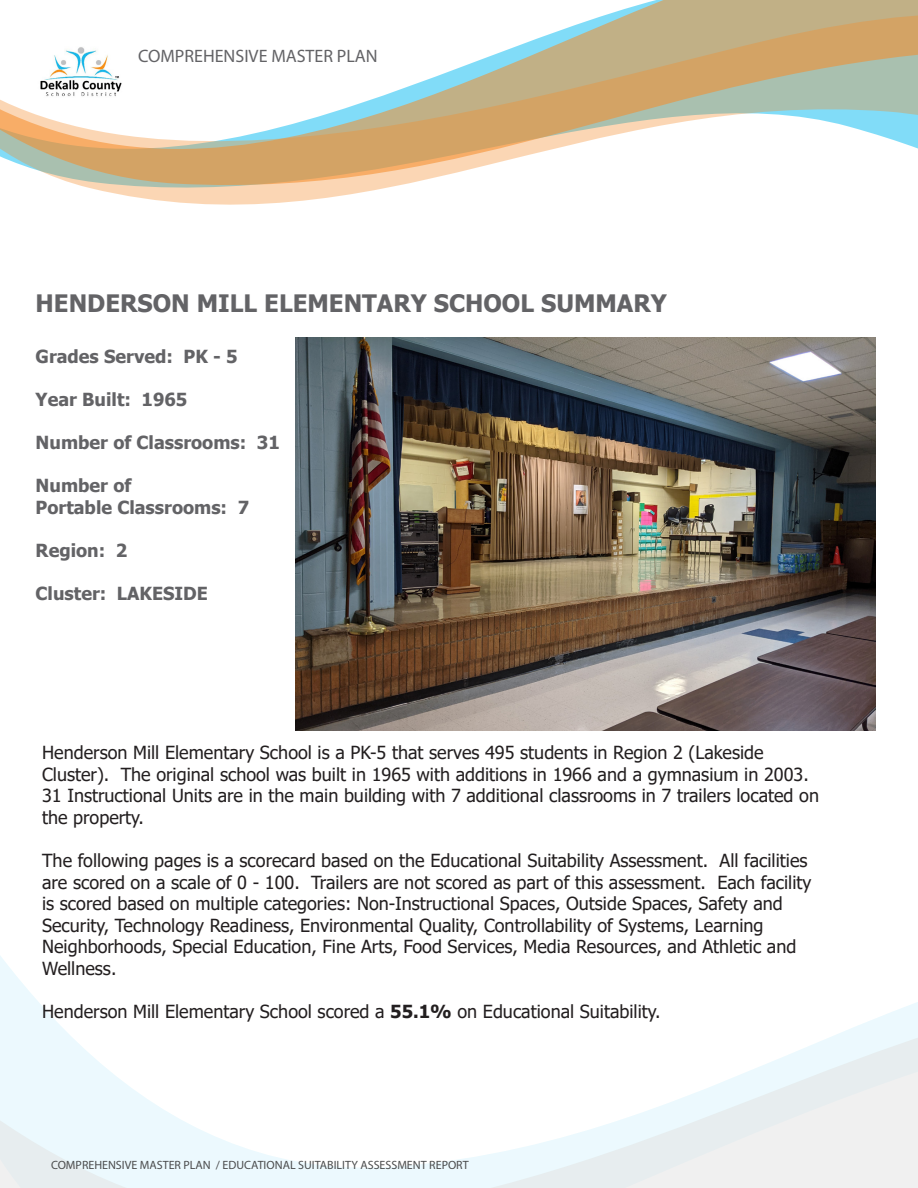
<style>
.page{position:relative;width:918px;height:1188px;background:#fff}
.page>*{position:absolute;margin:0;border:0;box-sizing:border-box;transform-origin:0 0}
.t1{font:700 24px "Tahoma";color:#636366}
.t2{font:18px/21.6px "Tahoma";color:#231f20}
.t3{font:700 18px "Tahoma";color:#636366}
.t4{font:18px "Myriad Pro";color:#636366}
.t5{font:12px "Myriad Pro";color:#4b4c4d}
.s1{font-weight:700}
</style>
<div class="page">
<svg style="left:0;top:0;width:918px;height:205px"></svg>
<svg style="left:0;top:956px;width:918px;height:232px"></svg>
<img style="left:295px;top:338px;width:581px;height:392px">
<p class="t4" style="left:138px;top:45px;width:241px">COMPREHENSIVE MASTER PLAN</p>
<p class="t1" style="left:36px;top:287px;width:633px">HENDERSON MILL ELEMENTARY SCHOOL SUMMARY</p>
<p class="t3" style="left:36px;top:344px;width:204px">Grades Served: PK - 5</p>
<p class="t3" style="left:36px;top:387px;width:153px">Year Built: 1965</p>
<p class="t3" style="left:36px;top:430px;width:246px">Number of Classrooms: 31</p>
<p class="t3" style="left:36px;top:473px;width:97px">Number of</p>
<p class="t3" style="left:36px;top:495px;width:215px">Portable Classrooms: 7</p>
<p class="t3" style="left:36px;top:538px;width:93px">Region: 2</p>
<p class="t3" style="left:36px;top:581px;width:174px">Cluster: LAKESIDE</p>
<p class="t2" style="left:42px;top:743px;width:778px">Henderson Mill Elementary School is a PK-5 that serves 495 students in Region 2 (Lakeside Cluster). The original school was built in 1965 with additions in 1966 and a gymnasium in 2003.<br>31 Instructional Units are in the main building with 7 additional classrooms in 7 trailers located on the property.</p>
<p class="t2" style="left:42px;top:851px;width:771px">The following pages is a scorecard based on the Educational Suitability Assessment. All facilities are scored on a scale of 0 - 100. Trailers are not scored as part of this assessment. Each facility is scored based on multiple categories: Non-Instructional Spaces, Outside Spaces, Safety and Security, Technology Readiness, Environmental Quality, Controllability of Systems, Learning Neighborhoods, Special Education, Fine Arts, Food Services, Media Resources, and Athletic and Wellness.</p>
<p class="t2" style="left:42px;top:1002px;width:620px">Henderson Mill Elementary School scored a <span class="s1">55.1%</span> on Educational Suitability.</p>
<p class="t5" style="left:51px;top:1157px;width:419px">COMPREHENSIVE MASTER PLAN / EDUCATIONAL SUITABILITY ASSESSMENT REPORT</p>
</div>
